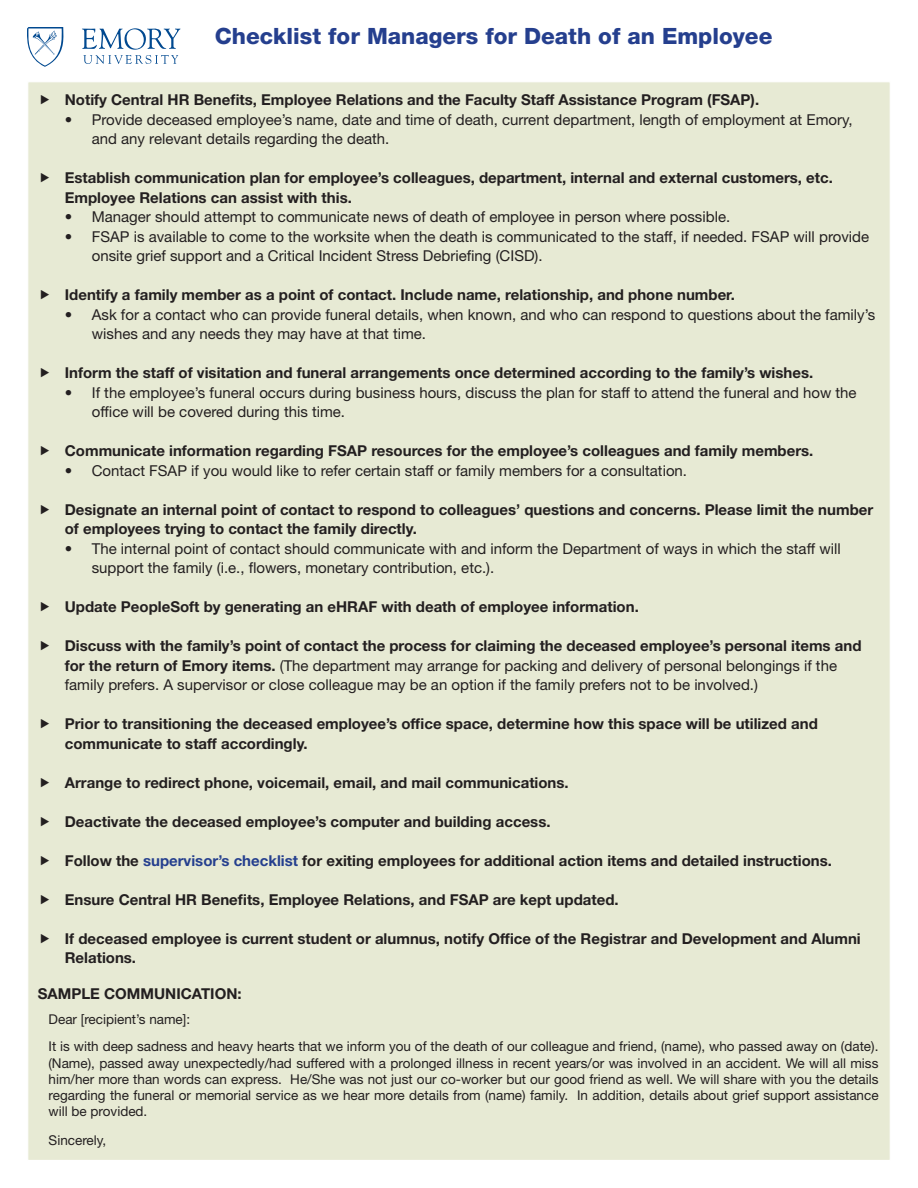
<style>
.page{position:relative;width:918px;height:1188px;background:#fff}
.page>*{position:absolute;margin:0;border:0;box-sizing:border-box;transform-origin:0 0}
.t1{font:800 22.5px "Helvetica Neue LT Std";color:#253f8e}
.t2{font:700 15px/19.5px "Helvetica Neue LT Std";color:#231f20}
.t3{font:15px/19.5px "Helvetica Neue LT Std";color:#231f20}
.t4{font:13.5px/16.2px "Helvetica Neue LT Std";color:#231f20}
.s1{font-weight:700}
.s2{color:#253f8e}
</style>
<div class="page">
<div style="left:27px;top:81px;width:864px;height:1080px;background:#e7ead4;border:1px solid #fff"></div>
<svg style="left:82px;top:28px;width:98px;height:36px"></svg>
<svg style="left:27px;top:27px;width:37px;height:40px"></svg>
<h1 class="t1" style="left:215px;top:23px;width:559px">Checklist for Managers for Death of an Employee</h1>
<p class="t2" style="left:65px;top:90px;width:696px">Notify Central HR Benefits, Employee Relations and the Faculty Staff Assistance Program (FSAP).</p>
<p class="t3" style="left:92px;top:109px;width:762px;text-indent:-27px">• Provide deceased employee’s name, date and time of death, current department, length of employment at Emory, and any relevant details regarding the death.</p>
<p class="t2" style="left:65px;top:168px;width:770px">Establish communication plan for employee’s colleagues, department, internal and external customers, etc.<br>Employee Relations can assist with this.</p>
<p class="t3" style="left:65px;top:207px;width:667px">• Manager should attempt to communicate news of death of employee in person where possible.</p>
<p class="t3" style="left:92px;top:226px;width:779px;text-indent:-27px">• FSAP is available to come to the worksite when the death is communicated to the staff, if needed. FSAP will provide onsite grief support and a Critical Incident Stress Debriefing (CISD).</p>
<p class="t2" style="left:65px;top:285px;width:672px">Identify a family member as a point of contact. Include name, relationship, and phone number.</p>
<p class="t3" style="left:92px;top:304px;width:785px;text-indent:-27px">• Ask for a contact who can provide funeral details, when known, and who can respond to questions about the family’s wishes and any needs they may have at that time.</p>
<p class="t2" style="left:65px;top:363px;width:750px">Inform the staff of visitation and funeral arrangements once determined according to the family’s wishes.</p>
<p class="t3" style="left:92px;top:382px;width:766px;text-indent:-27px">• If the employee’s funeral occurs during business hours, discuss the plan for staff to attend the funeral and how the office will be covered during this time.</p>
<p class="t2" style="left:65px;top:441px;width:750px">Communicate information regarding FSAP resources for the employee’s colleagues and family members.</p>
<p class="t3" style="left:65px;top:460px;width:624px">• Contact FSAP if you would like to refer certain staff or family members for a consultation.</p>
<p class="t2" style="left:65px;top:499px;width:810px">Designate an internal point of contact to respond to colleagues’ questions and concerns. Please limit the number of employees trying to contact the family directly.</p>
<p class="t3" style="left:92px;top:538px;width:751px;text-indent:-27px">• The internal point of contact should communicate with and inform the Department of ways in which the staff will support the family (i.e., flowers, monetary contribution, etc.).</p>
<p class="t2" style="left:65px;top:597px;width:576px">Update PeopleSoft by generating an eHRAF with death of employee information.</p>
<p class="t3" style="left:65px;top:636px;width:798px"><span class="s1">Discuss with the family’s point of contact the process for claiming the deceased employee’s personal items and for the return of Emory items.</span> (The department may arrange for packing and delivery of personal belongings if the family prefers. A supervisor or close colleague may be an option if the family prefers not to be involved.)</p>
<p class="t2" style="left:65px;top:714px;width:755px">Prior to transitioning the deceased employee’s office space, determine how this space will be utilized and communicate to staff accordingly.</p>
<p class="t2" style="left:65px;top:772px;width:505px">Arrange to redirect phone, voicemail, email, and mail communications.</p>
<p class="t2" style="left:65px;top:811px;width:487px">Deactivate the deceased employee’s computer and building access.</p>
<p class="t2" style="left:65px;top:850px;width:769px">Follow the <span class="s2">supervisor’s checklist</span> for exiting employees for additional action items and detailed instructions.</p>
<p class="t2" style="left:65px;top:889px;width:555px">Ensure Central HR Benefits, Employee Relations, and FSAP are kept updated.</p>
<p class="t2" style="left:65px;top:928px;width:798px">If deceased employee is current student or alumnus, notify Office of the Registrar and Development and Alumni<br>Relations.</p>
<p class="t2" style="left:38px;top:984px;width:205px">SAMPLE COMMUNICATION:</p>
<p class="t4" style="left:49px;top:1006px;width:831px;line-height:27px">Dear [recipient’s name]:<br>It is with deep sadness and heavy hearts that we inform you of the death of our colleague and friend, (name), who passed away on (date).</p>
<p class="t4" style="left:48px;top:1055px;width:832px;text-align:justify">(Name), passed away unexpectedly/had suffered with a prolonged illness in recent years/or was involved in an accident. We will all miss him/her more than words can express. He/She was not just our co-worker but our good friend as well. We will share with you the details regarding the funeral or memorial service as we hear more details from (name) family. In addition, details about grief support assistance will be provided.</p>
<p class="t4" style="left:49px;top:1132px;width:59px">Sincerely,</p>
</div>
